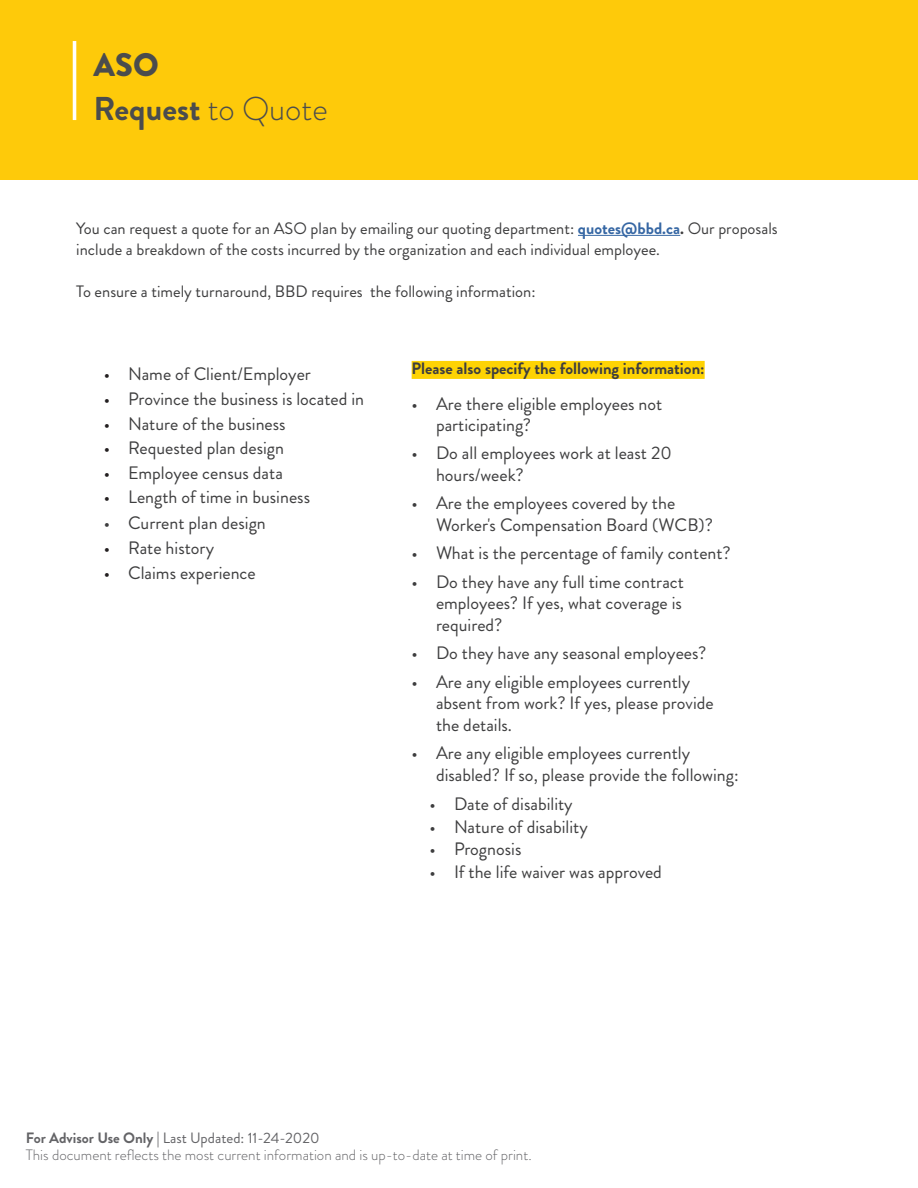
<style>
.page{position:relative;width:918px;height:1188px;background:#fff}
.page>*{position:absolute;margin:0;border:0;box-sizing:border-box;transform-origin:0 0}
.H1{font:700 33px "Brandon Grotesque";color:#4b4c4d}
.H1_-_Benepac{font:900 32.55px "Brandon Grotesque";color:#4b4c4d}
.Body_Copy{font:18px/21.6px "Brandon Grotesque";color:#3e3e3f}
.Body_Copy-2{font:16.5px/21.6px "Brandon Grotesque";color:#3e3e3f}
.Body_Copy-3{font:700 16.5px "Brandon Grotesque";color:#3e3e3f}
.t1{font:300 15px/16.5px "Brandon Grotesque";color:#636366}
.s1{font-weight:300}
.s2{font-weight:700;color:#3667a4}
.s3{font-weight:700}
.s4{color:#231f20}
.s5{font-weight:400}
</style>
<div class="page">
<div style="left:0;top:0;width:918px;height:179px;background:#feca0a"></div>
<hr style="left:578px;top:235px;width:102px;height:1px;background:#3667a4">
<div style="left:412px;top:361px;width:293px;height:18px;background:#fed304"></div>
<hr style="left:73px;top:41px;width:3px;height:79px;background:#fff">
<p class="H1_-_Benepac" style="left:94px;top:41px;width:67px">ASO</p>
<p class="H1" style="left:94px;top:85px;width:236px">Request <span class="s1">to Quote</span></p>
<p class="Body_Copy-2" style="left:76px;top:217px;width:703px">You can request a quote for an ASO plan by emailing our quoting department: <span class="s2">quotes@bbd.ca</span><span class="s3">.</span> Our proposals include a breakdown of the costs incurred by the organization and each individual employee.</p>
<p class="Body_Copy-2" style="left:76px;top:280px;width:461px">To ensure a timely turnaround, BBD requires the following information:</p>
<p class="Body_Copy" style="left:104px;top:364px;width:209px"><span class="s4">•</span> Name of Client/Employer</p>
<p class="Body_Copy" style="left:104px;top:388px;width:262px"><span class="s4">•</span> Province the business is located in</p>
<p class="Body_Copy" style="left:104px;top:413px;width:183px"><span class="s4">•</span> Nature of the business</p>
<p class="Body_Copy" style="left:104px;top:438px;width:182px"><span class="s4">•</span> Requested plan design</p>
<p class="Body_Copy" style="left:104px;top:462px;width:181px"><span class="s4">•</span> Employee census data</p>
<p class="Body_Copy" style="left:104px;top:487px;width:208px"><span class="s4">•</span> Length of time in business</p>
<p class="Body_Copy" style="left:104px;top:512px;width:164px">• Current plan design</p>
<p class="Body_Copy" style="left:104px;top:538px;width:112px"><span class="s4">•</span> Rate history</p>
<p class="Body_Copy" style="left:104px;top:562px;width:154px"><span class="s4">•</span> Claims experience</p>
<p class="Body_Copy-3" style="left:412px;top:357px;width:295px">Please also specify the following information:</p>
<p class="Body_Copy" style="left:436px;top:393px;width:228px;text-indent:-24px">• Are there eligible employees not participating?</p>
<p class="Body_Copy" style="left:436px;top:443px;width:237px;text-indent:-24px">• Do all employees work at least 20 hours/week?</p>
<p class="Body_Copy" style="left:436px;top:493px;width:278px;text-indent:-24px">• Are the employees covered by the<br>Worker's Compensation Board (WCB)?</p>
<p class="Body_Copy" style="left:412px;top:543px;width:320px">• What is the percentage of family content?</p>
<p class="Body_Copy" style="left:436px;top:571px;width:249px;text-align:justify;text-indent:-24px">• Do they have any full time contract employees? If yes, what coverage is required?</p>
<p class="Body_Copy" style="left:412px;top:643px;width:296px">• Do they have any seasonal employees?</p>
<p class="Body_Copy" style="left:436px;top:671px;width:279px;text-indent:-24px">• Are any eligible employees currently absent from work? If yes, please provide the details.</p>
<p class="Body_Copy" style="left:436px;top:742px;width:304px;text-indent:-24px">• Are any eligible employees currently disabled? If so, please provide the following:</p>
<p class="Body_Copy" style="left:430px;top:793px;width:145px">• Date of disability</p>
<p class="Body_Copy" style="left:430px;top:816px;width:160px">• Nature of disability</p>
<p class="Body_Copy" style="left:430px;top:838px;width:93px">• Prognosis</p>
<p class="Body_Copy" style="left:430px;top:861px;width:234px">• If the life waiver was approved</p>
<p class="t1" style="left:26px;top:1130px;width:507px"><span class="s3">For Advisor Use Only |</span> <span class="s5">Last Updated: 11-24-2020<br></span>This document reflects the most current information and is up-to-date at time of print.</p>
</div>
